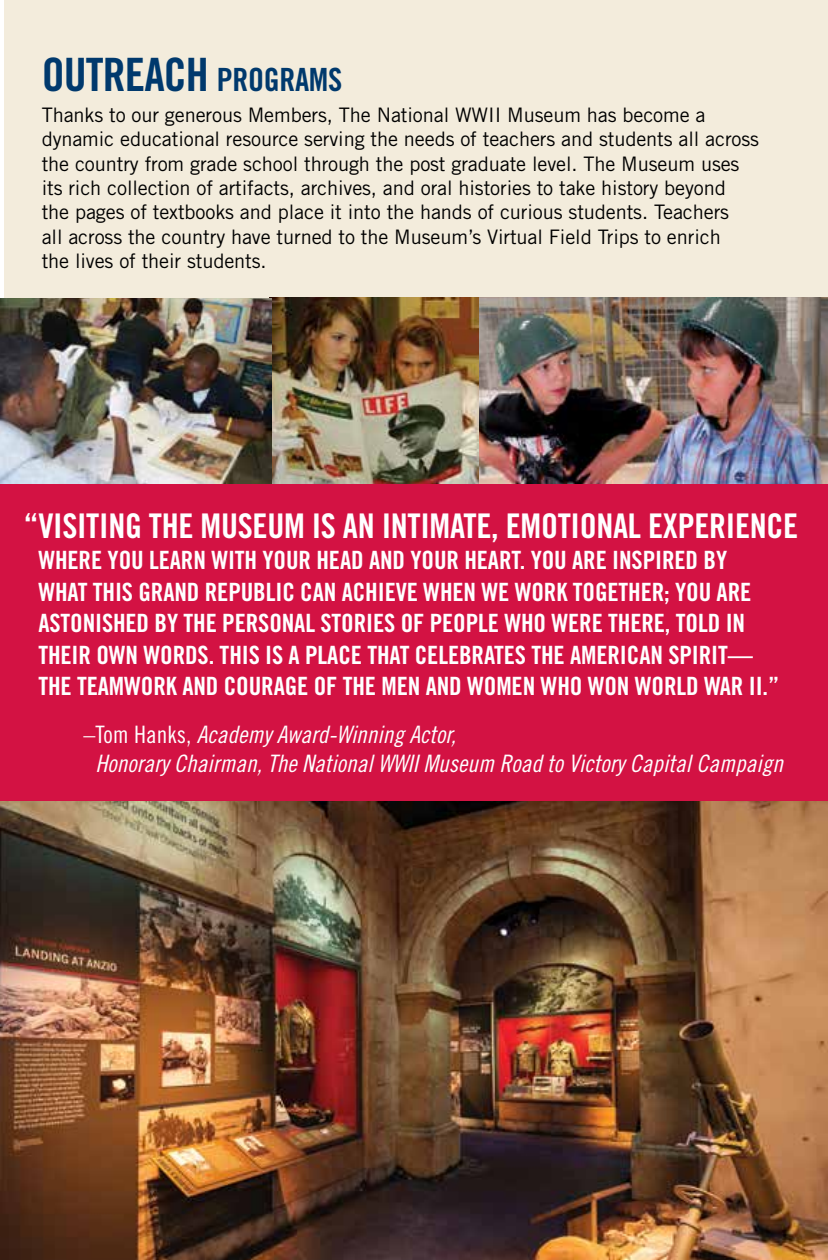
<style>
.page{position:relative;width:828px;height:1260px;background:#fff}
.page>*{position:absolute;margin:0;border:0;box-sizing:border-box;transform-origin:0 0}
.t1{font:46px "Trade Gothic LT Std Bd Cn 20";letter-spacing:-.02em;color:#00396d}
.t2{font:34px "Trade Gothic LT Std Bd Cn 20";letter-spacing:-.01em;color:#fff}
.t3{font:25.2px/31.4px "Trade Gothic LT Std Bd Cn 20";letter-spacing:-.005em;color:#fff}
.t4{font:24px/28.8px "Trade Gothic LT Std Cn 18 Obl";color:#fff}
.t5{font:20px/24.4px "Trade Gothic LT Std";letter-spacing:-.005em;color:#000}
.s1{font-size:32px}
.s2{font-family:"Trade Gothic LT Std Cn 18"}
</style>
<div class="page">
<div style="left:4px;top:0;width:824px;height:1259px;background:#f3ecdc"></div>
<img style="left:0;top:298px;width:828px;height:186px">
<div style="left:0;top:484px;width:828px;height:318px;background:#d31243"></div>
<img style="left:0;top:802px;width:828px;height:458px">
<h1 class="t1" style="left:42px;top:47px;width:302px">OUTREACH <span class="s1">PROGRAMS</span></h1>
<p class="t5" style="left:42px;top:102px;width:719px">Thanks to our generous Members, The National WWII Museum has become a dynamic educational resource serving the needs of teachers and students all across the country from grade school through the post graduate level. The Museum uses its rich collection of artifacts, archives, and oral histories to take history beyond<br>the pages of textbooks and place it into the hands of curious students. Teachers<br>all across the country have turned to the Museum’s Virtual Field Trips to enrich<br>the lives of their students.</p>
<h2 class="t2" style="left:24px;top:505px;width:776px">“VISITING THE MUSEUM IS AN INTIMATE, EMOTIONAL EXPERIENCE</h2>
<p class="t3" style="left:38px;top:545px;width:742px">WHERE YOU LEARN WITH YOUR HEAD AND YOUR HEART. YOU ARE INSPIRED BY WHAT THIS GRAND REPUBLIC CAN ACHIEVE WHEN WE WORK TOGETHER; YOU ARE ASTONISHED BY THE PERSONAL STORIES OF PEOPLE WHO WERE THERE, TOLD IN THEIR OWN WORDS. THIS IS A PLACE THAT CELEBRATES THE AMERICAN SPIRIT— THE TEAMWORK AND COURAGE OF THE MEN AND WOMEN WHO WON WORLD WAR II.”</p>
<p class="t4" style="left:96px;top:721px;width:689px;text-indent:-12px"><span class="s2">–Tom Hanks,</span> Academy Award-Winning Actor,<br>Honorary Chairman, The National WWII Museum Road to Victory Capital Campaign</p>
</div>
